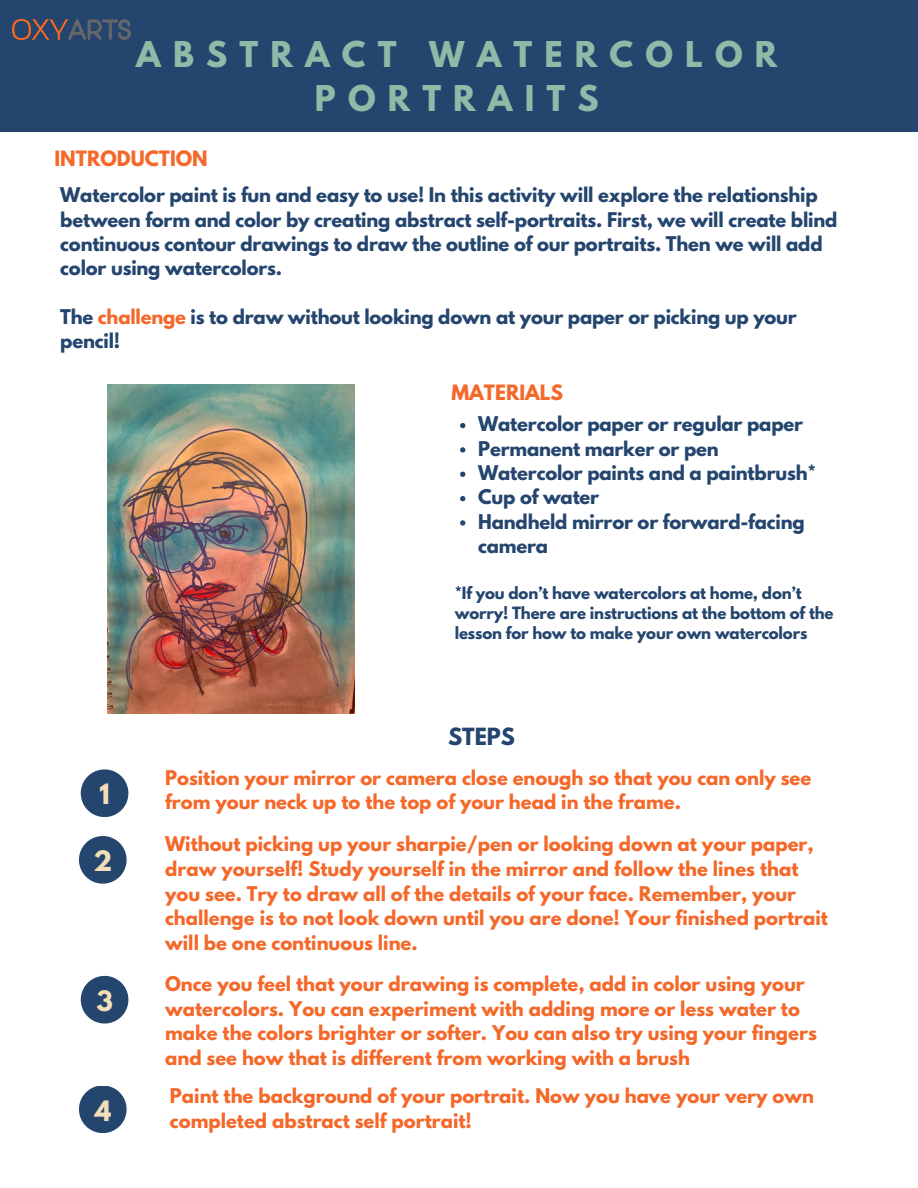
<style>
.page{position:relative;width:918px;height:1188px;background:#fff}
.page>*{position:absolute;margin:0;border:0;box-sizing:border-box;transform-origin:0 0}
.t1{font:700 31.5px/43.3px "League Spartan";letter-spacing:.385em;color:#8ebba8;text-align:center}
.t2{font:700 24.9px "League Spartan";color:#f4deba}
.t3{font:700 21px "League Spartan";color:#24456e}
.t4{font:700 18.75px "League Spartan";color:#f4682a}
.t5{font:700 18px/24.8px "League Spartan";color:#f4682a}
.t6{font:700 18px/24.3px "League Spartan";letter-spacing:-.01em;color:#24456e}
.t7{font:700 15px/20.1px "League Spartan";letter-spacing:-.01em;color:#24456e}
.s1{color:#f4682a}
</style>
<div class="page">
<div style="left:0;top:0;width:918px;height:132px;background:#24456e"></div>
<svg style="left:81px;top:769px;width:47px;height:48px"></svg>
<svg style="left:79px;top:836px;width:48px;height:48px"></svg>
<svg style="left:81px;top:976px;width:47px;height:48px"></svg>
<img style="left:13px;top:19px;width:118px;height:21px">
<svg style="left:79px;top:1086px;width:48px;height:47px"></svg>
<img style="left:107px;top:384px;width:248px;height:330px">
<svg style="left:460px;top:423px;width:5px;height:5px"></svg>
<svg style="left:460px;top:447px;width:5px;height:6px"></svg>
<svg style="left:460px;top:472px;width:5px;height:5px"></svg>
<svg style="left:460px;top:496px;width:5px;height:5px"></svg>
<svg style="left:460px;top:520px;width:5px;height:6px"></svg>
<h1 class="t1" style="left:136px;top:37px;width:642px">ABSTRACT WATERCOLOR<br>PORTRAITS</h1>
<p class="t4" style="left:55px;top:150px;width:155px">INTRODUCTION</p>
<p class="t6" style="left:60px;top:185px;width:779px">Watercolor paint is fun and easy to use! In this activity will explore the relationship between form and color by creating abstract self-portraits. First, we will create blind continuous contour drawings to draw the outline of our portraits. Then we will add color using watercolors.</p>
<p class="t6" style="left:60px;top:307px;width:738px">The <span class="s1">challenge</span> is to draw without looking down at your paper or picking up your pencil!</p>
<p class="t4" style="left:451px;top:383px;width:113px">MATERIALS</p>
<p class="t6" style="left:478px;top:414px;width:340px">Watercolor paper or regular paper<br>Permanent marker or pen<br>Watercolor paints and a paintbrush*<br>Cup of water<br>Handheld mirror or forward-facing camera</p>
<p class="t7" style="left:455px;top:584px;width:380px">*If you don’t have watercolors at home, don’t worry! There are instructions at the bottom of the lesson for how to make your own watercolors</p>
<h2 class="t2" style="left:100px;top:782px;width:12px">1</h2>
<h2 class="t2" style="left:94px;top:848px;width:20px">2</h2>
<h2 class="t2" style="left:97px;top:988px;width:18px">3</h2>
<h2 class="t2" style="left:95px;top:1098px;width:18px">4</h2>
<p class="t3" style="left:448px;top:726px;width:68px">STEPS</p>
<p class="t5" style="left:165px;top:767px;width:648px">Position your mirror or camera close enough so that you can only see from your neck up to the top of your head in the frame.</p>
<p class="t5" style="left:165px;top:834px;width:664px">Without picking up your sharpie/pen or looking down at your paper, draw yourself! Study yourself in the mirror and follow the lines that you see. Try to draw all of the details of your face. Remember, your challenge is to not look down until you are done! Your finished portrait will be one continuous line.</p>
<p class="t5" style="left:165px;top:974px;width:653px">Once you feel that your drawing is complete, add in color using your watercolors. You can experiment with adding more or less water to make the colors brighter or softer. You can also try using your fingers and see how that is different from working with a brush</p>
<p class="t5" style="left:170px;top:1086px;width:646px">Paint the background of your portrait. Now you have your very own completed abstract self portrait!</p>
</div>
